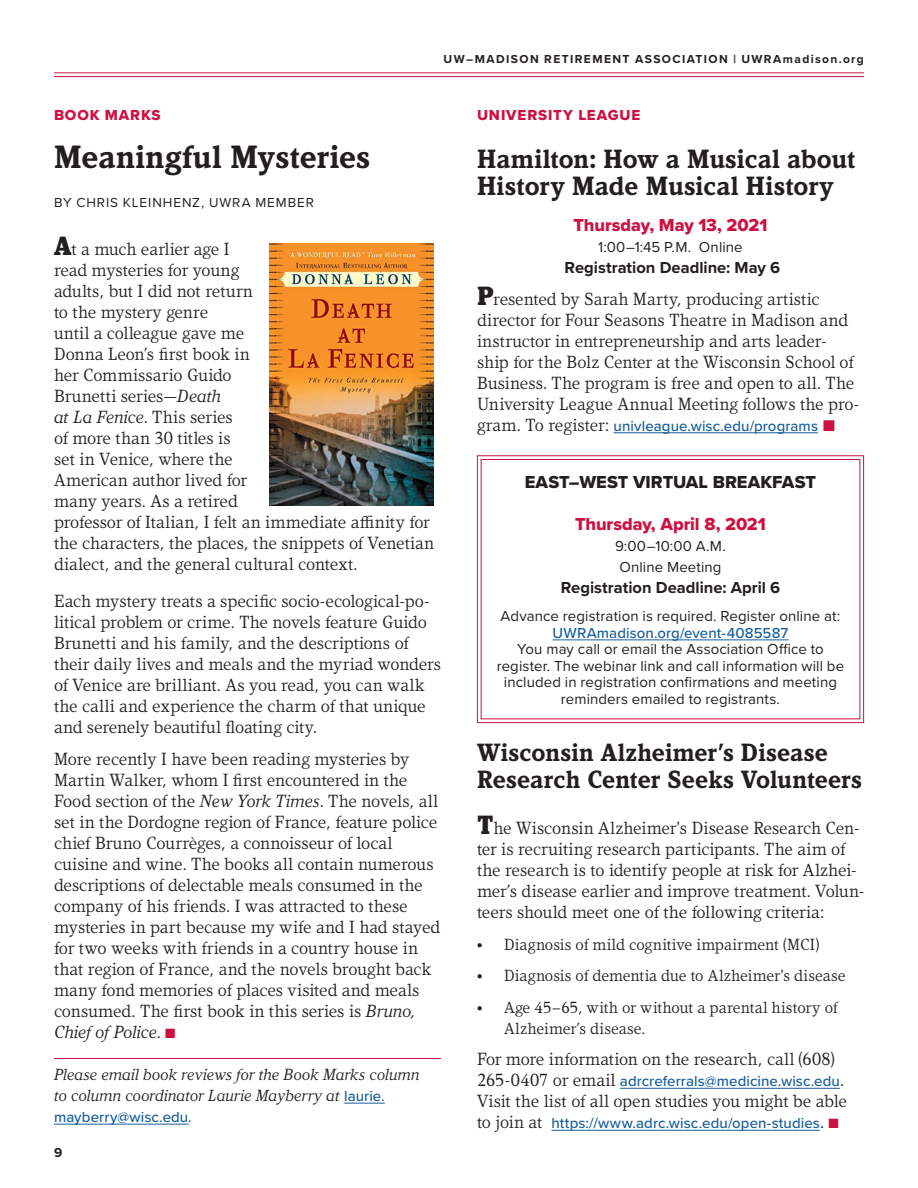
<style>
.page{position:relative;width:918px;height:1188px;background:#fff}
.page>*{position:absolute;margin:0;border:0;box-sizing:border-box;transform-origin:0 0}
.HED3-KandalBold-18-1{font:700 33px "Kandal";letter-spacing:.01em;color:#231f20}
.HED3-KandalBold-18-1-2{font:700 27px/27px "Kandal";letter-spacing:.005em;color:#231f20}
.HED3-KandalBold-18-1-3{font:700 25.5px/27px "Kandal";letter-spacing:.005em;color:#231f20}
.TEXTPLUS-Kandal-Book{font:18px/21px "Kandal";color:#231f20}
.BYLINE-ProximaReg-9{font:18px/21px "Kandal";color:#231f20}
.t1{font:18px "Proxima Nova Extrabld";letter-spacing:-.005em;color:#cd1141}
.t2{font:18px "Proxima Nova Extrabld";color:#231f20}
.t3{font:16.5px/21px "Kandal";color:#231f20}
.FOLLOW-KandalBookIta{font:italic 16.5px/21px "Kandal";color:#231f20}
.TEXT-KandalBook-12-1{font:700 16.5px "Proxima Nova";color:#231f20}
.hyperlink_style{font:15px/16.5px "Proxima Nova";letter-spacing:.005em;color:#231f20;text-align:center}
.TEXTPLUS-Kandal-Book-2{font:500 15px "Proxima Nova";letter-spacing:.005em;color:#175d9e}
.hyperlink_style-2{font:500 15px "Proxima Nova";letter-spacing:.005em;color:#175d9e}
.KICKER-ProximaBlk-Re{font:15px "Proxima Nova Extrabld";letter-spacing:.06em;color:#cd1141}
.FOLLOW-KandalBookIta-2{font:500 15px "Proxima Nova";letter-spacing:.005em;color:#175d9e}
.BYLINE-ProximaReg-9-2{font:13.5px "Proxima Nova";letter-spacing:.065em;color:#231f20}
.t4{font:700 13.5px "Proxima Nova";color:#231f20}
.t5{font:700 12px "Proxima Nova";letter-spacing:.115em;color:#231f20}
.s1{font-weight:900;font-size:27px}
.s2{font-style:italic}
.s3{color:#cd1141}
.s4{font-family:"Proxima Nova";font-weight:500;font-style:normal;font-size:15px;color:#175d9e}
.s5{font-family:"Kandal";font-weight:400;font-style:italic;color:#231f20}
.s6{font-family:"Kandal";font-weight:400;font-size:18px;color:#231f20}
</style>
<div class="page">
<hr style="left:54px;top:72px;width:810px;height:1px;background:#cd1141">
<hr style="left:54px;top:76px;width:810px;height:1px;background:#cd1141">
<hr style="left:54px;top:1058px;width:387px;height:1px;background:#cd1141">
<hr style="left:344px;top:1103px;width:41px;height:1px;background:#175d9e">
<hr style="left:54px;top:1124px;width:135px;height:1px;background:#175d9e">
<img style="left:270px;top:243px;width:163px;height:263px">
<svg style="left:477px;top:455px;width:387px;height:268px"></svg>
<hr style="left:614px;top:432px;width:204px;height:1px;background:#175d9e">
<hr style="left:620px;top:1088px;width:220px;height:1px;background:#175d9e">
<hr style="left:551px;top:1130px;width:269px;height:1px;background:#175d9e">
<p class="t5" style="left:444px;top:51px;width:422px">UW–MADISON RETIREMENT ASSOCIATION | UWRAmadison.org</p>
<p class="KICKER-ProximaBlk-Re" style="left:54px;top:104px;width:108px">BOOK MARKS</p>
<p class="HED3-KandalBold-18-1" style="left:54px;top:138px;width:318px">Meaningful Mysteries</p>
<p class="BYLINE-ProximaReg-9-2" style="left:54px;top:192px;width:262px">BY CHRIS KLEINHENZ, UWRA MEMBER</p>
<p class="BYLINE-ProximaReg-9" style="left:54px;top:238px;width:382px"><span class="s1">A</span>t a much earlier age I<br>read mysteries for young<br>adults, but I did not return<br>to the mystery genre<br>until a colleague gave me<br>Donna Leon’s first book in<br>her Commissario Guido<br>Brunetti series—<span class="s2">Death<br>at La Fenice</span>. This series<br>of more than 30 titles is<br>set in Venice, where the<br>American author lived for<br>many years. As a retired<br>professor of Italian, I felt an immediate affinity for the characters, the places, the snippets of Venetian dialect, and the general cultural context.</p>
<p class="TEXTPLUS-Kandal-Book" style="left:54px;top:591px;width:389px">Each mystery treats a specific socio-ecological-po&shy;litical problem or crime. The novels feature Guido Brunetti and his family, and the descriptions of their daily lives and meals and the myriad wonders of Venice are brilliant. As you read, you can walk the calli and experience the charm of that unique and serenely beautiful floating city.</p>
<p class="TEXTPLUS-Kandal-Book" style="left:54px;top:748px;width:388px">More recently I have been reading mysteries by Martin Walker, whom I first encountered in the Food section of the <span class="s2">New York Times</span>. The novels, all set in the Dordogne region of France, feature police chief Bruno Courrèges, a connoisseur of local cuisine and wine. The books all contain numerous descriptions of delectable meals consumed in the company of his friends. I was attracted to these mysteries in part because my wife and I had stayed for two weeks with friends in a country house in that region of France, and the novels brought back many fond memories of places visited and meals consumed. The first book in this series is <span class="s2">Bruno, Chief of Police</span>. <span class="s3">■</span></p>
<p class="FOLLOW-KandalBookIta" style="left:54px;top:1064px;width:367px">Please email book reviews for the Book Marks column to column coordinator Laurie Mayberry at <span class="s4">laurie.</span></p>
<p class="FOLLOW-KandalBookIta-2" style="left:54px;top:1106px;width:140px">mayberry@wisc.edu<span class="s5">.</span></p>
<p class="t4" style="left:54px;top:1142px;width:10px">9</p>
<p class="KICKER-ProximaBlk-Re" style="left:477px;top:104px;width:165px">UNIVERSITY LEAGUE</p>
<p class="HED3-KandalBold-18-1-2" style="left:477px;top:146px;width:380px">Hamilton: How a Musical about<br>History Made Musical History</p>
<p class="t1" style="left:574px;top:212px;width:195px">Thursday, May 13, 2021</p>
<p class="hyperlink_style" style="left:598px;top:238px;width:146px">1:00–1:45 P.M. Online</p>
<p class="TEXT-KandalBook-12-1" style="left:565px;top:255px;width:217px">Registration Deadline: May 6</p>
<p class="TEXTPLUS-Kandal-Book" style="left:477px;top:288px;width:384px"><span class="s1">P</span>resented by Sarah Marty, producing artistic director for Four Seasons Theatre in Madison and instructor in entrepreneurship and arts leader&shy;ship for the Bolz Center at the Wisconsin School of Business. The program is free and open to all. The University League Annual Meeting follows the pro-</p>
<p class="TEXTPLUS-Kandal-Book-2" style="left:477px;top:414px;width:360px"><span class="s6">gram. To register:</span> univleague.wisc.edu/programs <span class="s3">■</span></p>
<p class="t2" style="left:525px;top:468px;width:293px">EAST–WEST VIRTUAL BREAKFAST</p>
<p class="t1" style="left:575px;top:510px;width:192px">Thursday, April 8, 2021</p>
<p class="hyperlink_style" style="left:615px;top:537px;width:112px">9:00–10:00 A.M.</p>
<p class="hyperlink_style" style="left:619px;top:558px;width:104px">Online Meeting</p>
<p class="TEXT-KandalBook-12-1" style="left:561px;top:575px;width:221px">Registration Deadline: April 6</p>
<p class="hyperlink_style" style="left:501px;top:607px;width:341px">Advance registration is required. Register online at:</p>
<p class="hyperlink_style-2" style="left:553px;top:621px;width:237px">UWRAmadison.org/event-4085587</p>
<p class="hyperlink_style" style="left:497px;top:640px;width:349px">You may call or email the Association Office to register. The webinar link and call information will be included in registration confirmations and meeting reminders emailed to registrants.</p>
<p class="HED3-KandalBold-18-1-3" style="left:477px;top:739px;width:387px">Wisconsin Alzheimer’s Disease<br>Research Center Seeks Volunteers</p>
<p class="TEXTPLUS-Kandal-Book" style="left:477px;top:817px;width:388px"><span class="s1">T</span>he Wisconsin Alzheimer's Disease Research Cen&shy;ter is recruiting research participants. The aim of the research is to identify people at risk for Alzhei&shy;mer’s disease earlier and improve treatment. Volun&shy;teers should meet one of the following criteria:</p>
<p class="t3" style="left:477px;top:933px;width:344px">• Diagnosis of mild cognitive impairment (MCI)</p>
<p class="t3" style="left:477px;top:965px;width:370px">• Diagnosis of dementia due to Alzheimer's disease</p>
<p class="t3" style="left:504px;top:996px;width:335px;text-indent:-27px">• Age 45–65, with or without a parental history of<br>Alzheimer’s disease.</p>
<p class="TEXTPLUS-Kandal-Book" style="left:477px;top:1048px;width:359px">For more information on the research, call (608)</p>
<p class="TEXTPLUS-Kandal-Book-2" style="left:477px;top:1070px;width:369px"><span class="s6">265-0407 or email</span> adrcreferrals@medicine.wisc.edu<span class="s6">.</span></p>
<p class="TEXTPLUS-Kandal-Book" style="left:477px;top:1090px;width:371px">Visit the list of all open studies you might be able</p>
<p class="TEXTPLUS-Kandal-Book-2" style="left:477px;top:1112px;width:363px"><span class="s6">to join at</span> https://www.adrc.wisc.edu/open-studies<span class="s6">.</span> <span class="s3">■</span></p>
</div>
